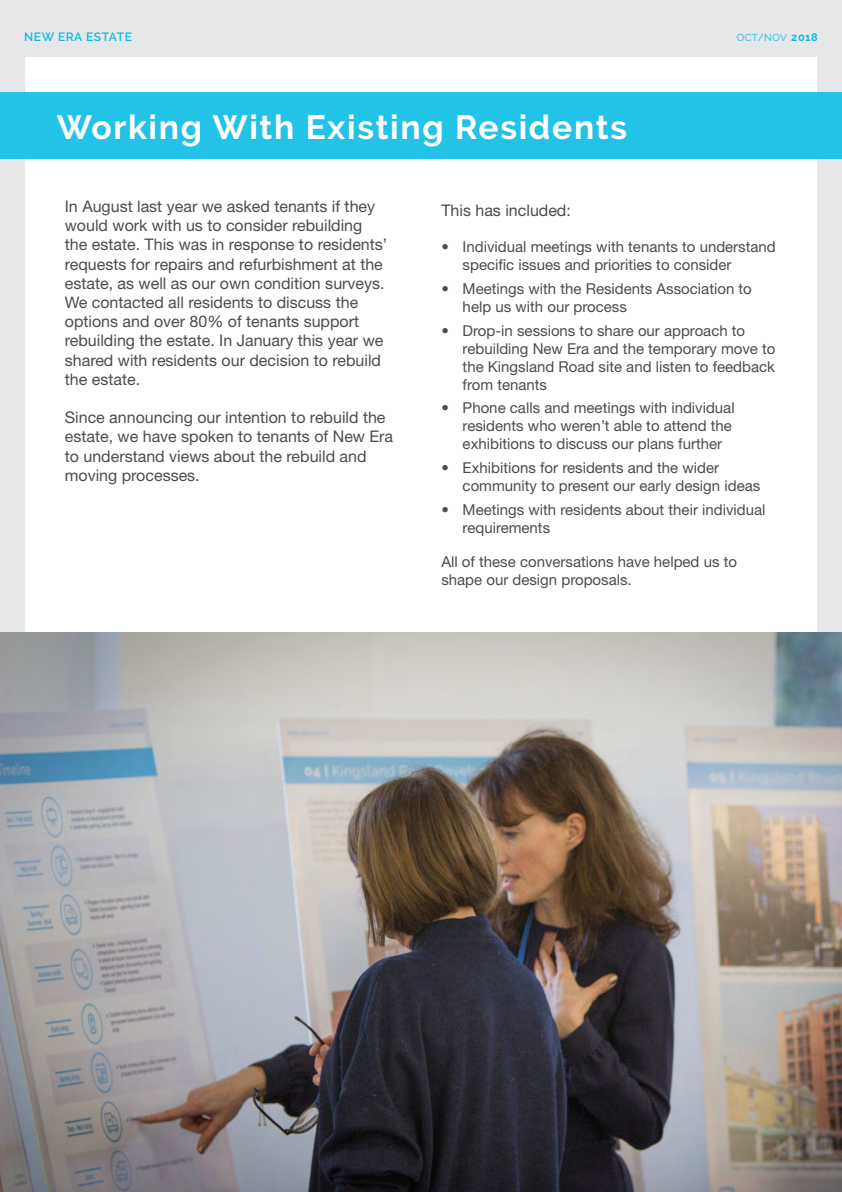
<style>
.page{position:relative;width:842px;height:1192px;background:#fff}
.page>*{position:absolute;margin:0;border:0;box-sizing:border-box;transform-origin:0 0}
.Body_text{font:700 33.55px "Raleway";letter-spacing:.05em;color:#fff}
.BODY{font:16px/19.2px "Helvetica Neue LT Std";color:#4b4c4d}
.BODY-2{font:15px/18px "Helvetica Neue LT Std";color:#4b4c4d}
.t1{font:600 12px "Raleway";letter-spacing:.045em;color:#0bbbe4}
.t2{font:10px "Raleway";letter-spacing:.045em;color:#0bbbe4}
.s1{font-weight:700;font-size:11px}
</style>
<div class="page">
<div style="left:0;top:0;width:842px;height:57px;background:#e6e7e9"></div>
<div style="left:0;top:48px;width:24px;height:1096px;background:#e6e7e9"></div>
<div style="left:818px;top:48px;width:24px;height:1096px;background:#e6e7e9"></div>
<div style="left:0;top:92px;width:842px;height:66px;background:#23c2e7"></div>
<img style="left:0;top:632px;width:842px;height:560px">
<p class="t1" style="left:24px;top:30px;width:109px">NEW ERA ESTATE</p>
<p class="t2" style="left:737px;top:32px;width:83px">OCT/NOV <span class="s1">2018</span></p>
<p class="Body_text" style="left:57px;top:108px;width:572px">Working With Existing Residents</p>
<p class="BODY" style="left:65px;top:196px;width:324px">In August last year we asked tenants if they would work with us to consider rebuilding the estate. This was in response to residents’ requests for repairs and refurbishment at the estate, as well as our own condition surveys.<br>We contacted all residents to discuss the options and over 80% of tenants support rebuilding the estate. In January this year we shared with residents our decision to rebuild the estate.</p>
<p class="BODY" style="left:65px;top:408px;width:330px">Since announcing our intention to rebuild the estate, we have spoken to tenants of New Era to understand views about the rebuild and moving processes.</p>
<p class="BODY" style="left:441px;top:201px;width:131px">This has included:</p>
<p class="BODY-2" style="left:463px;top:238px;width:315px;text-indent:-21px">• Individual meetings with tenants to understand specific issues and priorities to consider</p>
<p class="BODY-2" style="left:463px;top:279px;width:291px;text-indent:-21px">• Meetings with the Residents Association to help us with our process</p>
<p class="BODY-2" style="left:463px;top:321px;width:314px;text-indent:-21px">• Drop-in sessions to share our approach to rebuilding New Era and the temporary move to the Kingsland Road site and listen to feedback from tenants</p>
<p class="BODY-2" style="left:463px;top:399px;width:273px;text-indent:-21px">• Phone calls and meetings with individual residents who weren’t able to attend the exhibitions to discuss our plans further</p>
<p class="BODY-2" style="left:463px;top:458px;width:299px;text-indent:-21px">• Exhibitions for residents and the wider community to present our early design ideas</p>
<p class="BODY-2" style="left:463px;top:500px;width:304px;text-indent:-21px">• Meetings with residents about their individual requirements</p>
<p class="BODY-2" style="left:441px;top:552px;width:297px">All of these conversations have helped us to shape our design proposals.</p>
</div>
